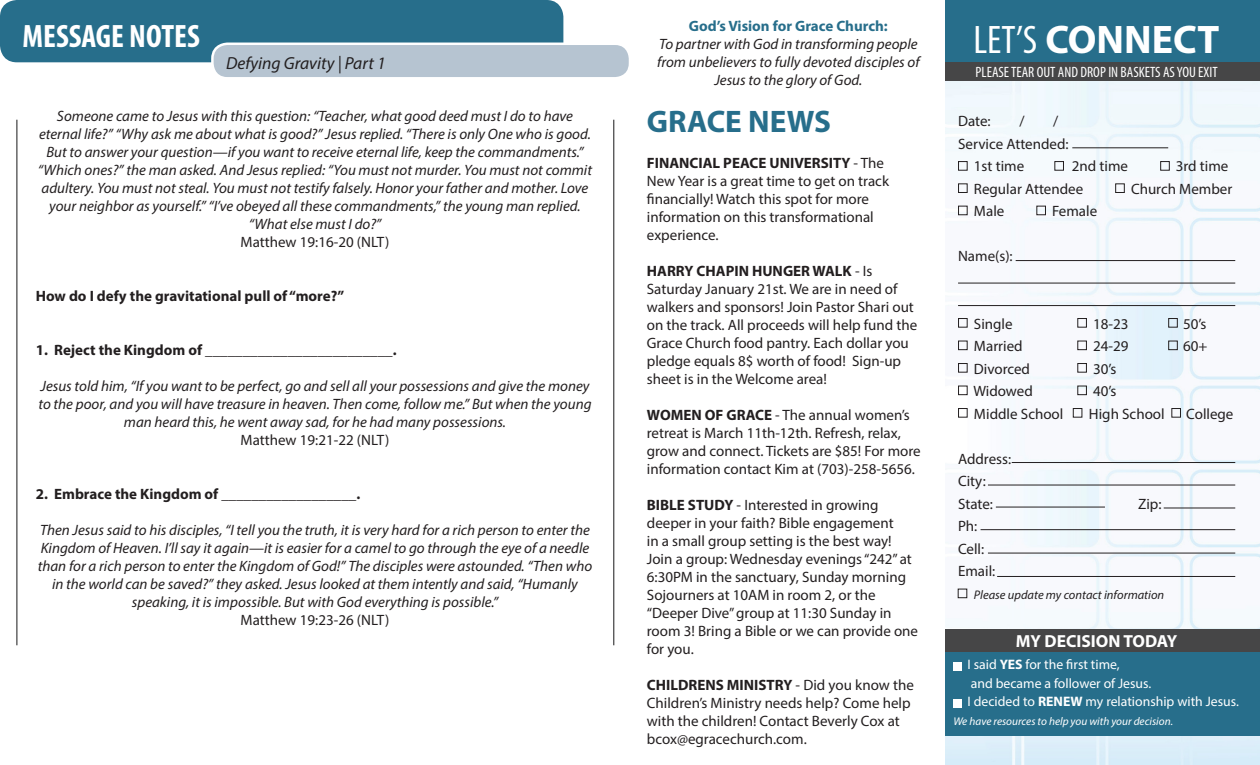
<style>
.page{position:relative;width:1260px;height:765px;background:#fff}
.page>*{position:absolute;margin:0;border:0;box-sizing:border-box;transform-origin:0 0}
.t1{font:700 40px "Myriad Pro";color:#fff}
.t2{font:700 condensed 32.5px "Myriad Pro";color:#fff}
.t3{font:700 31.25px "Myriad Pro";color:#276e8b}
.t4{font:italic 17.5px "Myriad Pro";color:#231f20}
.t5{font:700 17.5px "Myriad Pro";color:#fff}
.t6{font:15px/18px "Myriad Pro";color:#231f20}
.t7{font:italic 15px/18px "Myriad Pro";color:#231f20;text-align:center}
.t8{font:700 15px "Myriad Pro";color:#231f20}
.t9{font:condensed 15px "Myriad Pro";color:#fff}
.t10{font:700 15px "Myriad Pro";color:#276e8b}
.t11{font:13.75px "Myriad Pro";color:#fff}
.t12{font:italic 12.5px "Myriad Pro";color:#231f20}
.t13{font:italic 11.25px "Myriad Pro";color:#fff}
.s1{font-weight:700}
.s2{font-weight:400;font-stretch:condensed}
</style>
<div class="page">
<img style="left:945px;top:80px;width:315px;height:685px">
<div style="left:945px;top:0;width:315px;height:62px;background:#276e8b"></div>
<div style="left:945px;top:62px;width:315px;height:18px;background:#464647"></div>
<hr style="left:1016px;top:260px;width:219px;height:1px;background:#231f20">
<hr style="left:958px;top:283px;width:277px;height:1px;background:#231f20">
<hr style="left:958px;top:305px;width:277px;height:1px;background:#231f20">
<div style="left:958px;top:183px;width:10px;height:10px;border:1px solid #231f20"></div>
<div style="left:958px;top:341px;width:10px;height:9px;border:1px solid #231f20"></div>
<div style="left:1077px;top:341px;width:10px;height:9px;border:1px solid #231f20"></div>
<div style="left:1168px;top:341px;width:10px;height:9px;border:1px solid #231f20"></div>
<div style="left:1115px;top:183px;width:10px;height:10px;border:1px solid #231f20"></div>
<div style="left:958px;top:206px;width:10px;height:9px;border:1px solid #231f20"></div>
<div style="left:958px;top:363px;width:10px;height:10px;border:1px solid #231f20"></div>
<div style="left:1077px;top:363px;width:10px;height:10px;border:1px solid #231f20"></div>
<div style="left:958px;top:386px;width:10px;height:9px;border:1px solid #231f20"></div>
<div style="left:958px;top:408px;width:10px;height:10px;border:1px solid #231f20"></div>
<div style="left:958px;top:589px;width:9px;height:9px;border:1px solid #231f20"></div>
<div style="left:1073px;top:408px;width:9px;height:10px;border:1px solid #231f20"></div>
<div style="left:1171px;top:408px;width:10px;height:10px;border:1px solid #231f20"></div>
<div style="left:1077px;top:386px;width:10px;height:9px;border:1px solid #231f20"></div>
<div style="left:1036px;top:206px;width:10px;height:9px;border:1px solid #231f20"></div>
<div style="left:958px;top:161px;width:10px;height:10px;border:1px solid #231f20"></div>
<div style="left:958px;top:318px;width:10px;height:10px;border:1px solid #231f20"></div>
<div style="left:1077px;top:318px;width:10px;height:10px;border:1px solid #231f20"></div>
<div style="left:1168px;top:318px;width:10px;height:10px;border:1px solid #231f20"></div>
<div style="left:1054px;top:161px;width:10px;height:10px;border:1px solid #231f20"></div>
<div style="left:1160px;top:161px;width:10px;height:10px;border:1px solid #231f20"></div>
<hr style="left:1072px;top:147px;width:96px;height:1px;background:#231f20">
<hr style="left:1012px;top:462px;width:223px;height:1px;background:#231f20">
<hr style="left:988px;top:485px;width:247px;height:1px;background:#231f20">
<hr style="left:996px;top:507px;width:109px;height:1px;background:#231f20">
<hr style="left:1164px;top:508px;width:71px;height:1px;background:#231f20">
<hr style="left:981px;top:529px;width:254px;height:1px;background:#231f20">
<hr style="left:988px;top:553px;width:247px;height:1px;background:#231f20">
<hr style="left:997px;top:576px;width:238px;height:1px;background:#231f20">
<div style="left:945px;top:652px;width:315px;height:84px;background:#276e8b"></div>
<div style="left:945px;top:629px;width:315px;height:23px;background:#464647"></div>
<div style="left:953px;top:662px;width:9px;height:9px;background:#fff"></div>
<div style="left:953px;top:699px;width:9px;height:9px;background:#fff"></div>
<div style="left:0;top:0;width:563px;height:62px;background:#276e8b;border-radius:17px"></div>
<div style="left:212px;top:44px;width:418px;height:34px;background:#b6c4d1;border-radius:15px"></div>
<div style="left:211px;top:43px;width:420px;height:37px;border:2px solid #fff;border-radius:15px"></div>
<hr style="left:16px;top:120px;width:2px;height:525px;background:#464647">
<hr style="left:613px;top:120px;width:1px;height:525px;background:#464647">
<p class="t2" style="left:22px;top:16px;width:179px">MESSAGE NOTES</p>
<p class="t4" style="left:226px;top:52px;width:161px">Defying Gravity | Part 1</p>
<p class="t7" style="left:38px;top:107px;width:556px">Someone came to Jesus with this question: “Teacher, what good deed must I do to have eternal life?” “Why ask me about what is good?” Jesus replied. “There is only One who is good.<br>But to answer your question—if you want to receive eternal life, keep the commandments.” “Which ones?” the man asked. And Jesus replied: “You must not murder. You must not commit adultery. You must not steal. You must not testify falsely. Honor your father and mother. Love your neighbor as yourself.” “I’ve obeyed all these commandments,” the young man replied. “What else must I do?”</p>
<p class="t6" style="left:241px;top:233px;width:150px">Matthew 19:16-20 (NLT)</p>
<p class="t8" style="left:36px;top:287px;width:310px">How do I defy the gravitational pull of “more?”</p>
<p class="t8" style="left:36px;top:341px;width:362px">1. Reject the Kingdom of _________________________.</p>
<p class="t7" style="left:38px;top:377px;width:555px">Jesus told him, “If you want to be perfect, go and sell all your possessions and give the money to the poor, and you will have treasure in heaven. Then come, follow me.” But when the young man heard this, he went away sad, for he had many possessions.</p>
<p class="t6" style="left:241px;top:431px;width:150px">Matthew 19:21-22 (NLT)</p>
<p class="t8" style="left:36px;top:485px;width:326px">2. Embrace the Kingdom of __________________.</p>
<p class="t7" style="left:38px;top:521px;width:556px">Then Jesus said to his disciples, “I tell you the truth, it is very hard for a rich person to enter the Kingdom of Heaven. I’ll say it again—it is easier for a camel to go through the eye of a needle than for a rich person to enter the Kingdom of God!” The disciples were astounded. “Then who in the world can be saved?” they asked. Jesus looked at them intently and said, “Humanly speaking, it is impossible. But with God everything is possible.”</p>
<p class="t6" style="left:241px;top:611px;width:150px">Matthew 19:23-26 (NLT)</p>
<p class="t10" style="left:689px;top:16px;width:200px">God’s Vision for Grace Church:</p>
<p class="t7" style="left:657px;top:35px;width:264px">To partner with God in transforming people from unbelievers to fully devoted disciples of<br>Jesus to the glory of God.</p>
<p class="t3" style="left:647px;top:101px;width:186px">GRACE NEWS</p>
<p class="t6" style="left:647px;top:154px;width:244px"><span class="s1">FINANCIAL PEACE UNIVERSITY</span> - The<br>New Year is a great time to get on track financially! Watch this spot for more information on this transformational experience.</p>
<p class="t6" style="left:647px;top:262px;width:272px"><span class="s1">HARRY CHAPIN HUNGER WALK</span> - Is Saturday January 21st. We are in need of walkers and sponsors! Join Pastor Shari out on the track. All proceeds will help fund the Grace Church food pantry. Each dollar you pledge equals 8$ worth of food! Sign-up sheet is in the Welcome area!</p>
<p class="t6" style="left:647px;top:406px;width:275px"><span class="s1">WOMEN OF GRACE</span> - The annual women’s retreat is March 11th-12th. Refresh, relax, grow and connect. Tickets are $85! For more information contact Kim at (703)-258-5656.</p>
<p class="t6" style="left:647px;top:496px;width:273px"><span class="s1">BIBLE STUDY</span> - Interested in growing deeper in your faith? Bible engagement<br>in a small group setting is the best way!<br>Join a group: Wednesday evenings “242” at 6:30PM in the sanctuary, Sunday morning Sojourners at 10AM in room 2, or the “Deeper Dive” group at 11:30 Sunday in room 3! Bring a Bible or we can provide one for you.</p>
<p class="t6" style="left:647px;top:676px;width:269px"><span class="s1">CHILDRENS MINISTRY</span> - Did you know the Children’s Ministry needs help? Come help with the children! Contact Beverly Cox at bcox@egracechurch.com.</p>
<p class="t1" style="left:973px;top:14px;width:247px"><span class="s2">LET’S</span> CONNECT</p>
<p class="t9" style="left:976px;top:63px;width:244px">PLEASE TEAR OUT AND DROP IN BASKETS AS YOU EXIT</p>
<p class="t6" style="left:958px;top:112px;width:34px">Date:</p>
<p class="t6" style="left:1019px;top:112px;width:7px">/</p>
<p class="t6" style="left:1053px;top:112px;width:7px">/</p>
<p class="t6" style="left:958px;top:135px;width:112px">Service Attended:</p>
<p class="t6" style="left:974px;top:157px;width:52px">1st time</p>
<p class="t6" style="left:1072px;top:157px;width:58px">2nd time</p>
<p class="t6" style="left:1176px;top:157px;width:54px">3rd time</p>
<p class="t6" style="left:974px;top:180px;width:111px">Regular Attendee</p>
<p class="t6" style="left:1131px;top:180px;width:103px">Church Member</p>
<p class="t6" style="left:974px;top:202px;width:32px">Male</p>
<p class="t6" style="left:1052px;top:202px;width:47px">Female</p>
<p class="t6" style="left:958px;top:247px;width:56px">Name(s):</p>
<p class="t6" style="left:974px;top:315px;width:40px">Single</p>
<p class="t6" style="left:1093px;top:315px;width:37px">18-23</p>
<p class="t6" style="left:1183px;top:315px;width:25px">50’s</p>
<p class="t6" style="left:974px;top:337px;width:50px">Married</p>
<p class="t6" style="left:1093px;top:337px;width:37px">24-29</p>
<p class="t6" style="left:1183px;top:337px;width:26px">60+</p>
<p class="t6" style="left:974px;top:360px;width:58px">Divorced</p>
<p class="t6" style="left:1093px;top:360px;width:25px">30’s</p>
<p class="t6" style="left:973px;top:382px;width:61px">Widowed</p>
<p class="t6" style="left:1093px;top:382px;width:25px">40’s</p>
<p class="t6" style="left:974px;top:405px;width:91px">Middle School</p>
<p class="t6" style="left:1089px;top:405px;width:77px">High School</p>
<p class="t6" style="left:1186px;top:405px;width:49px">College</p>
<p class="t6" style="left:958px;top:450px;width:55px">Address:</p>
<p class="t6" style="left:958px;top:472px;width:29px">City:</p>
<p class="t6" style="left:958px;top:495px;width:36px">State:</p>
<p class="t6" style="left:1138px;top:495px;width:25px">Zip:</p>
<p class="t6" style="left:958px;top:517px;width:21px">Ph:</p>
<p class="t6" style="left:958px;top:540px;width:28px">Cell:</p>
<p class="t6" style="left:958px;top:562px;width:39px">Email:</p>
<p class="t12" style="left:974px;top:587px;width:192px">Please update my contact information</p>
<p class="t5" style="left:1016px;top:629px;width:163px">MY DECISION TODAY</p>
<p class="t11" style="left:968px;top:656px;width:154px">I said <span class="s1">YES</span> for the first time,</p>
<p class="t11" style="left:971px;top:675px;width:182px">and became a follower of Jesus.</p>
<p class="t11" style="left:968px;top:693px;width:273px">I decided to <span class="s1">RENEW</span> my relationship with Jesus.</p>
<p class="t13" style="left:953px;top:714px;width:221px">We have resources to help you with your decision.</p>
</div>
